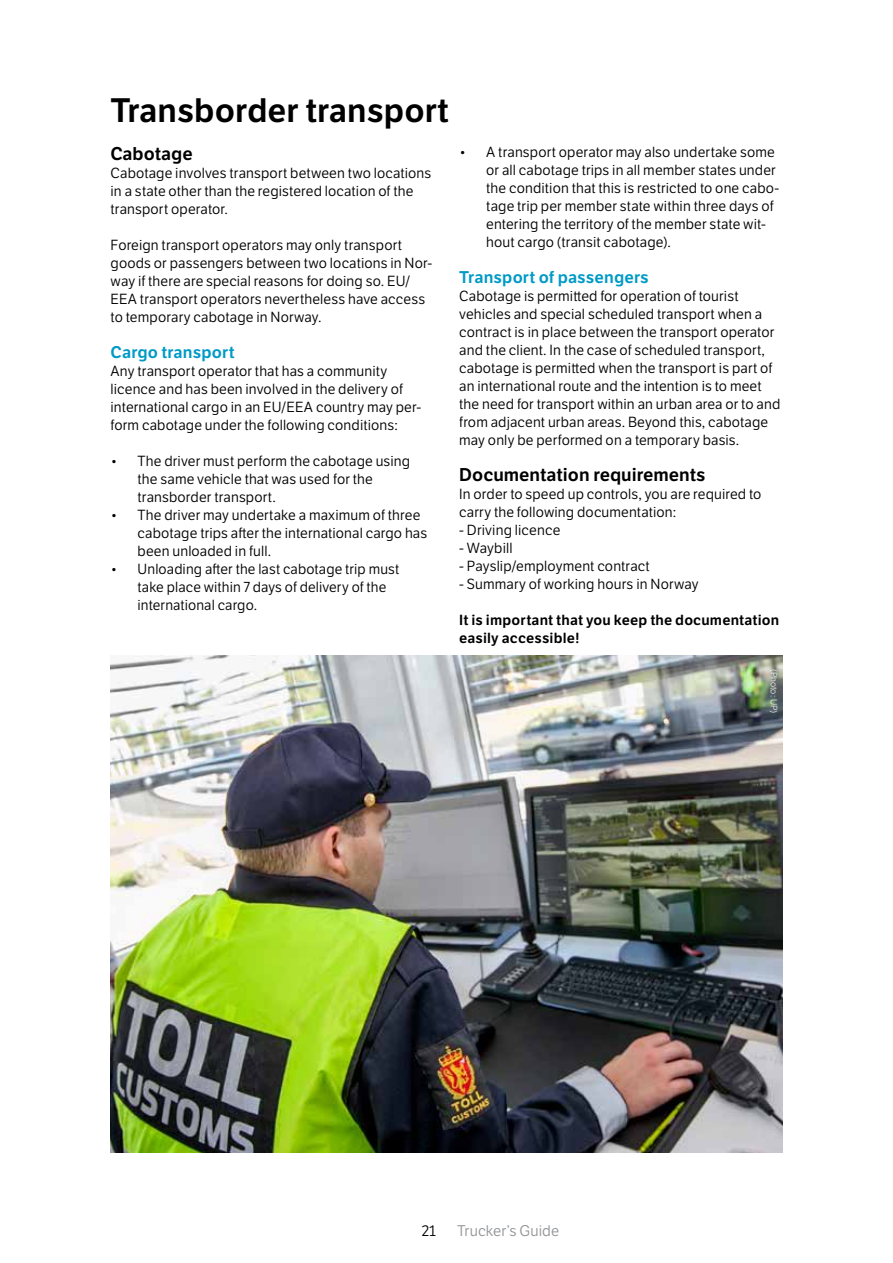
<style>
.page{position:relative;width:893px;height:1263px;background:#fff}
.page>*{position:absolute;margin:0;border:0;box-sizing:border-box;transform-origin:0 0}
.t1{font:600 33px "LFT Etica";color:#000}
.t2{font:600 18px "LFT Etica";color:#000}
.t3{font:600 16.5px "LFT Etica";letter-spacing:.005em;color:#009ac6}
.t4{font:15px "LFT Etica";letter-spacing:.01em;color:#939598}
.t5{font:15px "LFT Etica";color:#000}
.t6{font:14.25px/18px "LFT Etica";letter-spacing:.01em;color:#000}
.t7{font:600 14.25px/18px "LFT Etica";letter-spacing:.015em;color:#000}
.t8{font:300 9px "LFT Etica";color:#fff}
</style>
<div class="page">
<img style="left:111px;top:656px;width:671px;height:496px">
<h1 class="t1" style="left:111px;top:90px;width:340px">Transborder transport</h1>
<p class="t2" style="left:111px;top:143px;width:84px">Cabotage</p>
<p class="t6" style="left:111px;top:164px;width:322px">Cabotage involves transport between two locations in a state other than the registered location of the transport operator.</p>
<p class="t6" style="left:111px;top:236px;width:323px">Foreign transport operators may only transport goods or passengers between two locations in Nor&shy;way if there are special reasons for doing so. EU/ EEA transport operators nevertheless have access to temporary cabotage in Norway.</p>
<p class="t3" style="left:111px;top:342px;width:126px">Cargo transport</p>
<p class="t6" style="left:111px;top:362px;width:312px">Any transport operator that has a community licence and has been involved in the delivery of international cargo in an EU/EEA country may per&shy;form cabotage under the following conditions:</p>
<p class="t6" style="left:138px;top:452px;width:274px;text-indent:-27px">• The driver must perform the cabotage using the same vehicle that was used for the transborder transport.</p>
<p class="t6" style="left:138px;top:506px;width:291px;text-indent:-27px">• The driver may undertake a maximum of three cabotage trips after the international cargo has been unloaded in full.</p>
<p class="t6" style="left:138px;top:560px;width:263px;text-indent:-27px">• Unloading after the last cabotage trip must take place within 7 days of delivery of the international cargo.</p>
<p class="t6" style="left:486px;top:143px;width:295px;text-indent:-27px">• A transport operator may also undertake some or all cabotage trips in all member states under the condition that this is restricted to one cabo&shy;tage trip per member state within three days of entering the territory of the member state wit&shy;hout cargo (transit cabotage).</p>
<p class="t3" style="left:459px;top:267px;width:191px">Transport of passengers</p>
<p class="t6" style="left:459px;top:287px;width:323px">Cabotage is permitted for operation of tourist vehicles and special scheduled transport when a contract is in place between the transport operator and the client. In the case of scheduled transport, cabotage is permitted when the transport is part of an international route and the intention is to meet the need for transport within an urban area or to and from adjacent urban areas. Beyond this, cabotage may only be performed on a temporary basis.</p>
<p class="t2" style="left:459px;top:464px;width:248px">Documentation requirements</p>
<p class="t6" style="left:459px;top:485px;width:304px">In order to speed up controls, you are required to carry the following documentation:</p>
<p class="t6" style="left:459px;top:521px;width:103px">- Driving licence</p>
<p class="t6" style="left:459px;top:539px;width:55px">- Waybill</p>
<p class="t6" style="left:459px;top:557px;width:192px">- Payslip/employment contract</p>
<p class="t6" style="left:459px;top:575px;width:241px">- Summary of working hours in Norway</p>
<p class="t7" style="left:459px;top:611px;width:322px">It is important that you keep the documentation easily accessible!</p>
<p class="t8" style="left:779px;top:669px;width:46px;rotate:90deg">(Photo: UP)</p>
<p class="t5" style="left:422px;top:1222px;width:16px">21</p>
<p class="t4" style="left:457px;top:1222px;width:104px">Trucker’s Guide</p>
</div>
